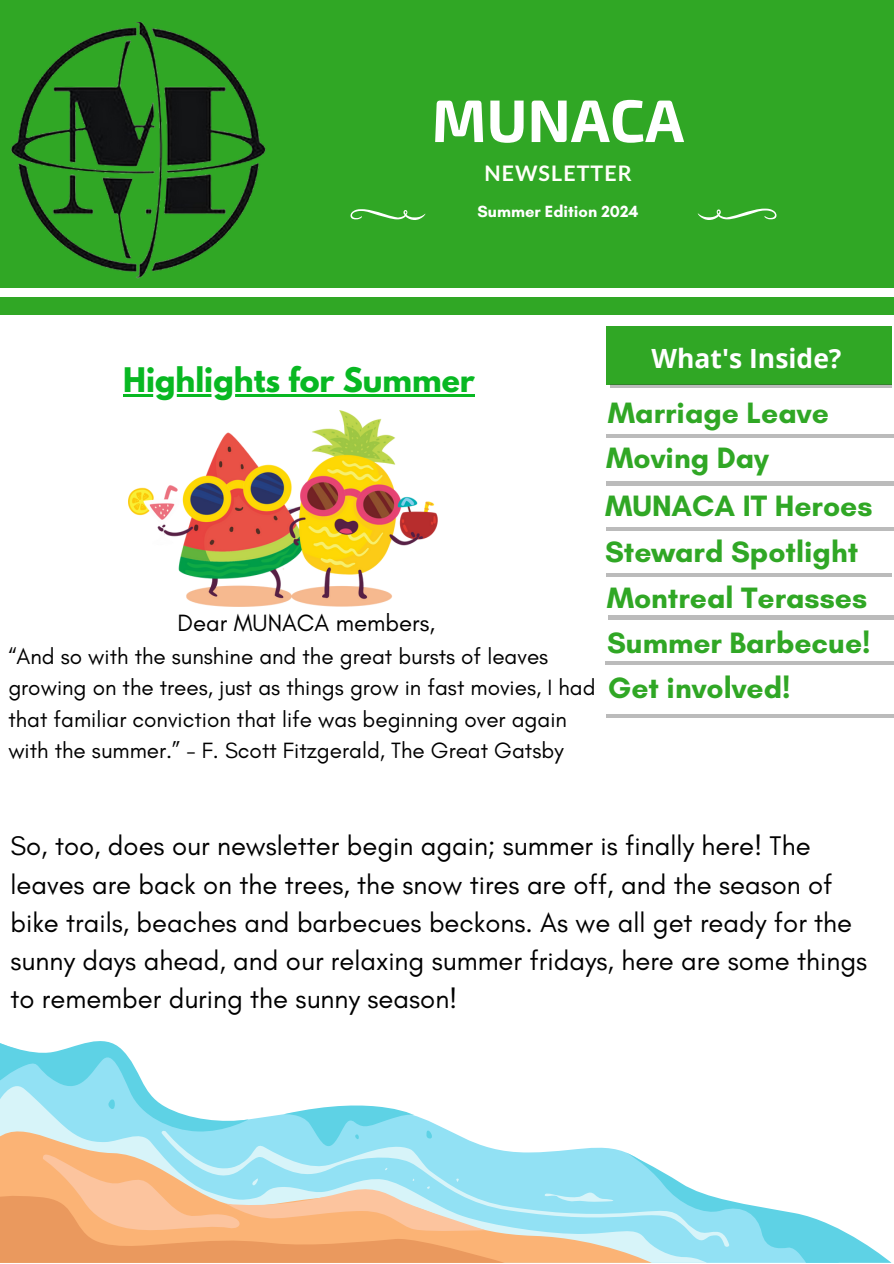
<style>
.page{position:relative;width:894px;height:1264px;background:#fff}
.page>*{position:absolute;margin:0;border:0;box-sizing:border-box;transform-origin:0 0}
.t1{font:700 60.15px "Exo 2";color:#fff}
.t2{font:700 30px "Glacial Indifference";color:#30a725}
.t3{font:700 30px "League Spartan";color:#08b822}
.t4{font:27.45px/38.2px "Glacial Indifference";color:#000}
.t5{font:700 26.4px "Open Sans";color:#fff}
.t6{font:24px "Glacial Indifference";color:#000}
.t7{font:22.5px/31.5px "Glacial Indifference";color:#000}
.t8{font:700 21.45px "Lato";letter-spacing:.05em;color:#fffff9}
.t9{font:700 16.5px "Glacial Indifference";color:#fff}
</style>
<div class="page">
<div style="left:0;top:0;width:893px;height:315px;background:#30a725"></div>
<div style="left:606px;top:327px;width:284px;height:57px;background:#30a725"></div>
<svg style="left:609px;top:384px;width:282px;height:4px"></svg>
<hr style="left:606px;top:434px;width:287px;height:3px;background:#3d3d3d">
<hr style="left:606px;top:482px;width:287px;height:3px;background:#3d3d3d">
<img style="left:10px;top:22px;width:256px;height:257px">
<svg style="left:350px;top:209px;width:75px;height:11px"></svg>
<svg style="left:697px;top:209px;width:79px;height:11px"></svg>
<div style="left:0;top:288px;width:893px;height:8px;background:#fff"></div>
<hr style="left:606px;top:527px;width:287px;height:4px;background:#bbb">
<hr style="left:607px;top:615px;width:286px;height:4px;background:#bbb">
<hr style="left:606px;top:573px;width:284px;height:3px;background:#3d3d3d">
<hr style="left:604px;top:661px;width:289px;height:4px;background:#bbb">
<hr style="left:606px;top:714px;width:287px;height:3px;background:#3d3d3d">
<img style="left:129px;top:411px;width:308px;height:196px">
<div style="left:504px;top:1246px;width:122px;height:16px;background:#fbb375"></div>
<svg style="left:504px;top:1147px;width:122px;height:99px;background:#a5e1ec"></svg>
<svg style="left:626px;top:1152px;width:265px;height:110px"></svg>
<svg style="left:543px;top:1190px;width:74px;height:12px"></svg>
<svg style="left:0;top:1041px;width:504px;height:221px"></svg>
<hr style="left:123px;top:394px;width:351px;height:2px;background:#08b822">
<p class="t1" style="left:431px;top:81px;width:254px">MUNACA</p>
<p class="t8" style="left:484px;top:159px;width:149px">NEWSLETTER</p>
<h5 class="t9" style="left:477px;top:202px;width:162px">Summer Edition 2024</h5>
<p class="t3" style="left:123px;top:365px;width:353px">Highlights for Summer</p>
<h4 class="t6" style="left:177px;top:608px;width:259px">Dear MUNACA members,</h4>
<h4 class="t7" style="left:8px;top:640px;width:588px">“And so with the sunshine and the great bursts of leaves growing on the trees, just as things grow in fast movies, I had that familiar conviction that life was beginning over again with the summer.” - F. Scott Fitzgerald, The Great Gatsby</h4>
<p class="t5" style="left:651px;top:339px;width:191px">What's Inside?</p>
<h2 class="t2" style="left:607px;top:394px;width:222px">Marriage Leave</h2>
<p class="t2" style="left:606px;top:440px;width:164px">Moving Day</p>
<p class="t2" style="left:605px;top:487px;width:269px">MUNACA IT Heroes</p>
<h2 class="t2" style="left:605px;top:533px;width:254px">Steward Spotlight</h2>
<p class="t2" style="left:606px;top:579px;width:262px">Montreal Terasses</p>
<h2 class="t2" style="left:607px;top:624px;width:265px">Summer Barbecue!</h2>
<h2 class="t2" style="left:607px;top:669px;width:184px">Get involved!</h2>
<p class="t4" style="left:10px;top:826px;width:858px">So, too, does our newsletter begin again; summer is finally here! The leaves are back on the trees, the snow tires are off, and the season of bike trails, beaches and barbecues beckons. As we all get ready for the sunny days ahead, and our relaxing summer fridays, here are some things to remember during the sunny season!</p>
</div>
